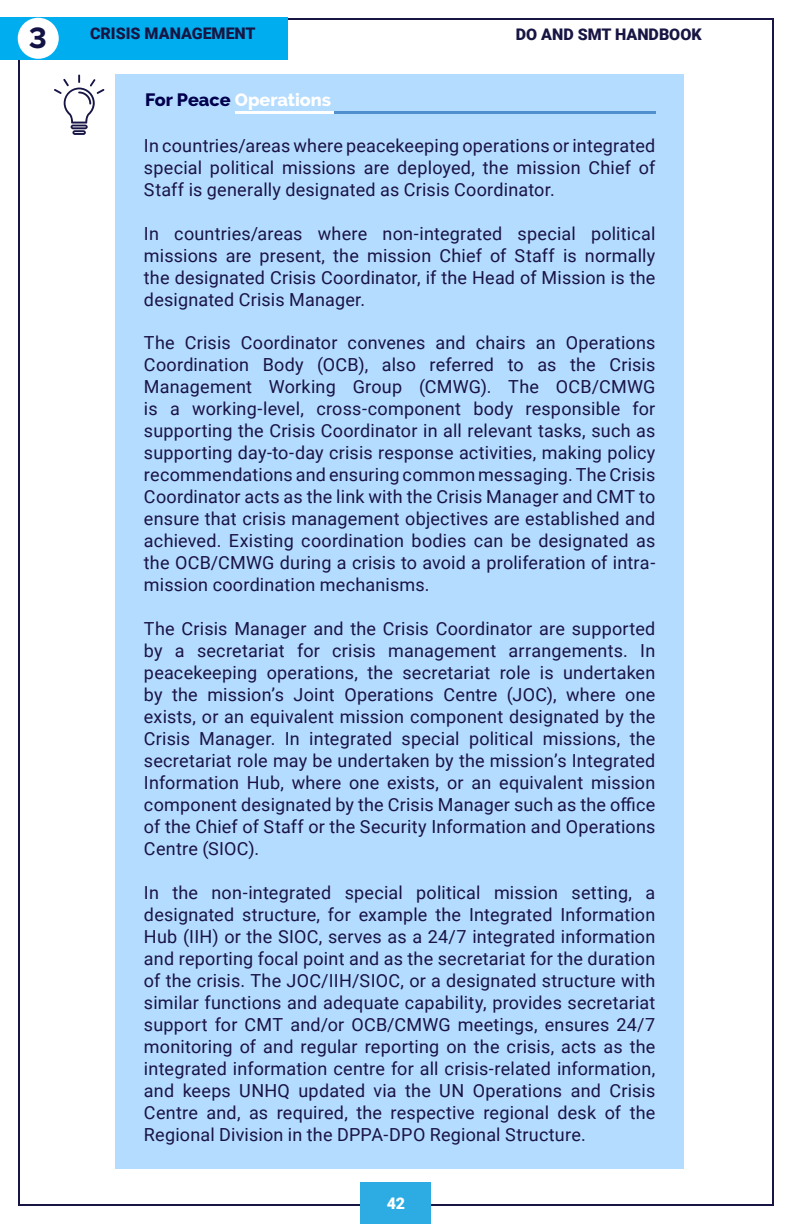
<style>
.page{position:relative;width:792px;height:1224px;background:#fff}
.page>*{position:absolute;margin:0;border:0;box-sizing:border-box;transform-origin:0 0}
.t1{font:700 29.6px "Metropolis";color:#121244}
.t2{font:18px/22px "Roboto";letter-spacing:.01em;color:#1a1346;text-align:justify}
.t3{font:800 18px "Raleway";color:#fff}
.t4{font:900 16px "Roboto";color:#171543}
.t5{font:900 16px "Roboto";color:#fff}
.s1{color:#00004c}
</style>
<div class="page">
<div style="left:360px;top:1182px;width:71px;height:42px;background:#2cace3"></div>
<div style="left:0;top:18px;width:288px;height:42px;background:#00aeef"></div>
<div style="left:18px;top:18px;width:41px;height:41px;background:#fff;border-radius:50%"></div>
<div style="left:115px;top:75px;width:569px;height:1094px;background:#b4dcff"></div>
<hr style="left:263px;top:111px;width:392px;height:3px;background:#5091cd">
<hr style="left:235px;top:111px;width:99px;height:3px;background:#fff">
<svg style="left:54px;top:75px;width:50px;height:60px"></svg>
<h1 class="t1" style="left:29px;top:19px;width:19px">3</h1>
<p class="t4" style="left:90px;top:22px;width:167px">CRISIS MANAGEMENT</p>
<p class="t4" style="left:516px;top:23px;width:187px">DO AND SMT HANDBOOK</p>
<p class="t3" style="left:145px;top:90px;width:188px"><span class="s1">For Peace</span> Operations</p>
<p class="t2" style="left:144px;top:133px;width:513px">In countries/areas where peacekeeping operations or integrated special political missions are deployed, the mission Chief of Staff is generally designated as Crisis Coordinator.</p>
<p class="t2" style="left:144px;top:221px;width:513px">In countries/areas where non-integrated special political missions are present, the mission Chief of Staff is normally the designated Crisis Coordinator, if the Head of Mission is the designated Crisis Manager.</p>
<p class="t2" style="left:144px;top:331px;width:513px">The Crisis Coordinator convenes and chairs an Operations Coordination Body (OCB), also referred to as the Crisis Management Working Group (CMWG). The OCB/CMWG is a working-level, cross-component body responsible for supporting the Crisis Coordinator in all relevant tasks, such as supporting day-to-day crisis response activities, making policy recommendations and ensuring common messaging. The Crisis Coordinator acts as the link with the Crisis Manager and CMT to ensure that crisis management objectives are established and achieved. Existing coordination bodies can be designated as the OCB/CMWG during a crisis to avoid a proliferation of intra&shy;mission coordination mechanisms.</p>
<p class="t2" style="left:144px;top:617px;width:513px">The Crisis Manager and the Crisis Coordinator are supported by a secretariat for crisis management arrangements. In peacekeeping operations, the secretariat role is undertaken by the mission’s Joint Operations Centre (JOC), where one exists, or an equivalent mission component designated by the Crisis Manager. In integrated special political missions, the secretariat role may be undertaken by the mission’s Integrated Information Hub, where one exists, or an equivalent mission component designated by the Crisis Manager such as the office of the Chief of Staff or the Security Information and Operations Centre (SIOC).</p>
<p class="t2" style="left:144px;top:881px;width:513px">In the non-integrated special political mission setting, a designated structure, for example the Integrated Information Hub (IIH) or the SIOC, serves as a 24/7 integrated information and reporting focal point and as the secretariat for the duration of the crisis. The JOC/IIH/SIOC, or a designated structure with similar functions and adequate capability, provides secretariat support for CMT and/or OCB/CMWG meetings, ensures 24/7 monitoring of and regular reporting on the crisis, acts as the integrated information centre for all crisis-related information, and keeps UNHQ updated via the UN Operations and Crisis Centre and, as required, the respective regional desk of the Regional Division in the DPPA-DPO Regional Structure.</p>
<p class="t5" style="left:387px;top:1192px;width:20px">42</p>
</div>
